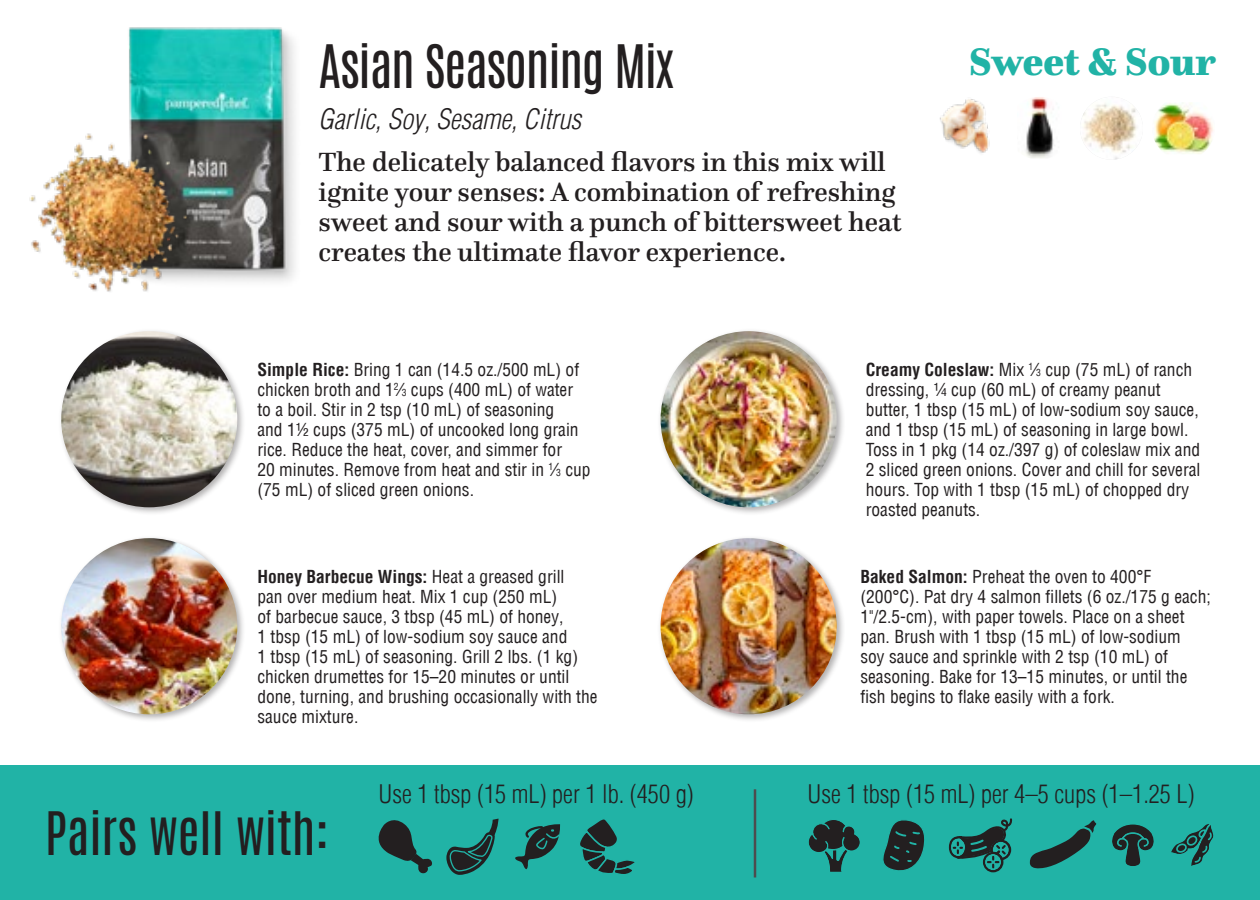
<style>
.page{position:relative;width:1260px;height:900px;background:#fff}
.page>*{position:absolute;margin:0;border:0;box-sizing:border-box;transform-origin:0 0}
.t1{font:50px "Antonio";letter-spacing:-.025em;color:#231f20}
.t2{font:50px "Antonio";color:#231f20}
.t3{font:900 40px "Questa";color:#21b3a6}
.t4{font:500 27.5px/30px "Questa";color:#231f20}
.t5{font:italic 300 condensed 27.5px "Helvetica Com";color:#231f20}
.t6{font:300 condensed 25px "Helvetica Com";color:#231f20}
.t7{font:condensed 17.5px/20px "Helvetica Com";color:#231f20}
.s1{font-weight:700}
.s2{font-size:9.5px}
</style>
<div class="page">
<div style="left:0;top:765px;width:1260px;height:135px;background:#21b3a6"></div>
<hr style="left:754px;top:789px;width:2px;height:89px;background:#4d4d4f">
<img style="left:128px;top:27px;width:167px;height:255px">
<img style="left:29px;top:128px;width:169px;height:164px">
<img style="left:1154px;top:103px;width:59px;height:51px">
<img style="left:1080px;top:97px;width:63px;height:63px;border-radius:31px">
<div style="left:657px;top:535px;width:188px;height:188px;background:#231f20;opacity:.35"></div>
<img style="left:661px;top:538px;width:176px;height:176px;border-radius:88px">
<div style="left:657px;top:328px;width:188px;height:188px;background:#231f20;opacity:.35"></div>
<img style="left:661px;top:331px;width:176px;height:176px;border-radius:88px">
<div style="left:58px;top:328px;width:188px;height:188px;background:#231f20;opacity:.35"></div>
<img style="left:61px;top:331px;width:176px;height:176px;border-radius:88px">
<div style="left:58px;top:535px;width:188px;height:188px;background:#231f20;opacity:.35"></div>
<img style="left:61px;top:538px;width:176px;height:176px;border-radius:88px">
<img style="left:1025px;top:97px;width:29px;height:61px">
<img style="left:936px;top:97px;width:63px;height:63px;border-radius:31px">
<svg style="left:378px;top:820px;width:54px;height:54px"></svg>
<svg style="left:808px;top:820px;width:52px;height:52px"></svg>
<svg style="left:446px;top:819px;width:53px;height:56px"></svg>
<svg style="left:515px;top:824px;width:45px;height:45px"></svg>
<svg style="left:580px;top:819px;width:55px;height:55px"></svg>
<svg style="left:883px;top:820px;width:42px;height:51px"></svg>
<svg style="left:948px;top:818px;width:65px;height:55px"></svg>
<svg style="left:1029px;top:820px;width:68px;height:49px"></svg>
<svg style="left:1112px;top:824px;width:42px;height:42px"></svg>
<svg style="left:1171px;top:824px;width:43px;height:42px"></svg>
<h1 class="t1" style="left:319px;top:30px;width:357px">Asian Seasoning Mix</h1>
<h3 class="t5" style="left:319px;top:102px;width:264px">Garlic, Soy, Sesame, Citrus</h3>
<h3 class="t4" style="left:319px;top:146px;width:585px">The delicately balanced flavors in this mix will ignite your senses: A combination of refreshing sweet and sour with a punch of bittersweet heat creates the ultimate flavor experience.</h3>
<h2 class="t3" style="left:969px;top:36px;width:248px">Sweet &amp; Sour</h2>
<p class="t7" style="left:257px;top:359px;width:335px"><span class="s1">Simple Rice:</span> Bring 1 can (14.5 oz./500 mL) of chicken broth and 1<sup>2</sup>⁄<span class="s2">3</span> cups (400 mL) of water to a boil. Stir in 2 tsp (10 mL) of seasoning<br>and 1½ cups (375 mL) of uncooked long grain rice. Reduce the heat, cover, and simmer for<br>20 minutes. Remove from heat and stir in <sup>1</sup>⁄<span class="s2">3</span> cup (75 mL) of sliced green onions.</p>
<p class="t7" style="left:866px;top:359px;width:336px"><span class="s1">Creamy Coleslaw:</span> Mix <sup>1</sup>⁄<span class="s2">3</span> cup (75 mL) of ranch dressing, ¼ cup (60 mL) of creamy peanut butter, 1 tbsp (15 mL) of low-sodium soy sauce, and 1 tbsp (15 mL) of seasoning in large bowl.<br>Toss in 1 pkg (14 oz./397 g) of coleslaw mix and 2 sliced green onions. Cover and chill for several hours. Top with 1 tbsp (15 mL) of chopped dry roasted peanuts.</p>
<p class="t7" style="left:257px;top:566px;width:342px"><span class="s1">Honey Barbecue Wings:</span> Heat a greased grill<br>pan over medium heat. Mix 1 cup (250 mL)<br>of barbecue sauce, 3 tbsp (45 mL) of honey,<br>1 tbsp (15 mL) of low-sodium soy sauce and<br>1 tbsp (15 mL) of seasoning. Grill 2 lbs. (1 kg) chicken drumettes for 15–20 minutes or until done, turning, and brushing occasionally with the sauce mixture.</p>
<p class="t7" style="left:860px;top:566px;width:352px"><span class="s1">Baked Salmon:</span> Preheat the oven to 400°F (200°C). Pat dry 4 salmon fillets (6 oz./175 g each; 1"/2.5-cm), with paper towels. Place on a sheet pan. Brush with 1 tbsp (15 mL) of low-sodium<br>soy sauce and sprinkle with 2 tsp (10 mL) of seasoning. Bake for 13–15 minutes, or until the fish begins to flake easily with a fork.</p>
<h1 class="t2" style="left:45px;top:797px;width:286px">Pairs well with:</h1>
<h3 class="t6" style="left:379px;top:778px;width:317px">Use 1 tbsp (15 mL) per 1 lb. (450 g)</h3>
<h3 class="t6" style="left:808px;top:778px;width:388px">Use 1 tbsp (15 mL) per 4–5 cups (1–1.25 L)</h3>
</div>
